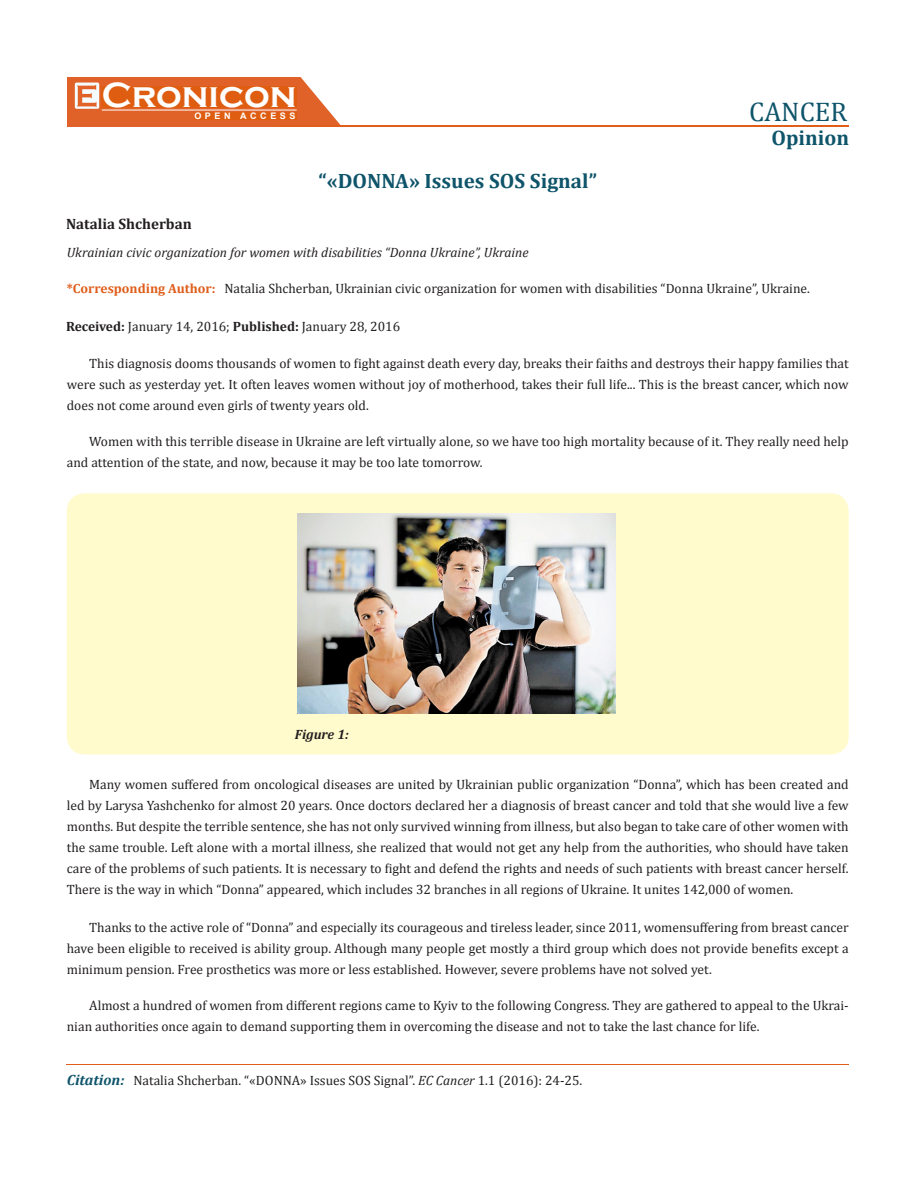
<style>
.page{position:relative;width:917px;height:1190px;background:#fff}
.page>*{position:absolute;margin:0;border:0;box-sizing:border-box;transform-origin:0 0}
.t1{font:700 36px "Copperplate Gothic";color:#fff}
.t2{font:27px "Cambria";color:#0e546a}
.t3{font:700 21px "Cambria";color:#0e546a}
.t4{font:700 20.85px "Cambria";color:#0e546a}
.t5{font:700 15px "Cambria";color:#231f20}
.t6{font:13.5px/21px "Cambria";color:#231f20;text-align:justify}
.t7{font:italic 13.5px "Cambria";color:#231f20}
.t8{font:italic 700 13.5px "Cambria";color:#231f20}
.t9{font:700 9px "Arial";letter-spacing:.4em;color:#fff}
.s1{font-weight:700;font-size:13.35px;color:#e05d1a}
.s2{font-weight:700}
.s3{font-weight:700;font-style:italic;font-size:14.85px;color:#0e546a}
.s4{font-style:italic}
</style>
<div class="page">
<div style="left:67px;top:77px;width:290px;height:49px;background:#e06228"></div>
<svg style="left:300px;top:77px;width:57px;height:48px"></svg>
<img style="left:75px;top:82px;width:24px;height:27px">
<div style="left:102px;top:86px;width:195px;height:22px;background:#df5d11"></div>
<div style="left:194px;top:112px;width:103px;height:8px;background:#df5d11"></div>
<hr style="left:102px;top:110px;width:194px;height:1px;background:#fff">
<hr style="left:279px;top:125px;width:569px;height:1px;background:#e05d1a">
<hr style="left:67px;top:1064px;width:781px;height:1px;background:#e05d1a">
<div style="left:71px;top:497px;width:774px;height:253px;background:#fffbcc;border-radius:14px"></div>
<div style="left:67px;top:493px;width:781px;height:261px;border:8px solid #fffbcc;border-radius:14px"></div>
<img style="left:298px;top:514px;width:317px;height:200px">
<p class="t1" style="left:102px;top:75px;width:196px">Cronicon</p>
<p class="t9" style="left:194px;top:110px;width:103px">OPEN ACCESS</p>
<p class="t2" style="left:749px;top:96px;width:99px">CANCER</p>
<p class="t3" style="left:771px;top:123px;width:79px">Opinion</p>
<p class="t4" style="left:318px;top:166px;width:280px">“«DONNA» Issues SOS Signal”</p>
<p class="t5" style="left:66px;top:213px;width:127px">Natalia Shcherban</p>
<p class="t7" style="left:67px;top:242px;width:463px">Ukrainian civic organization for women with disabilities “Donna Ukraine”, Ukraine</p>
<p class="t6" style="left:67px;top:278px;width:744px"><span class="s1">*Corresponding Author:</span> Natalia Shcherban, Ukrainian civic organization for women with disabilities “Donna Ukraine”, Ukraine.</p>
<p class="t6" style="left:66px;top:316px;width:335px"><span class="s2">Received:</span> January 14, 2016; <span class="s2">Published:</span> January 28, 2016</p>
<p class="t6" style="left:67px;top:352px;width:783px;text-indent:22px">This diagnosis dooms thousands of women to fight against death every day, breaks their faiths and destroys their happy families that were such as yesterday yet. It often leaves women without joy of motherhood, takes their full life... This is the breast cancer, which now does not come around even girls of twenty years old.</p>
<p class="t6" style="left:67px;top:430px;width:783px;text-indent:22px">Women with this terrible disease in Ukraine are left virtually alone, so we have too high mortality because of it. They really need help and attention of the state, and now, because it may be too late tomorrow.</p>
<p class="t8" style="left:295px;top:725px;width:55px">Figure 1:</p>
<p class="t6" style="left:67px;top:774px;width:783px;text-indent:22px">Many women suffered from oncological diseases are united by Ukrainian public organization “Donna”, which has been created and led by Larysa Yashchenko for almost 20 years. Once doctors declared her a diagnosis of breast cancer and told that she would live a few months. But despite the terrible sentence, she has not only survived winning from illness, but also began to take care of other women with the same trouble. Left alone with a mortal illness, she realized that would not get any help from the authorities, who should have taken care of the problems of such patients. It is necessary to fight and defend the rights and needs of such patients with breast cancer herself.<br>There is the way in which “Donna” appeared, which includes 32 branches in all regions of Ukraine. It unites 142,000 of women.</p>
<p class="t6" style="left:67px;top:916px;width:783px;text-indent:22px">Thanks to the active role of “Donna” and especially its courageous and tireless leader, since 2011, womensuffering from breast cancer have been eligible to received is ability group. Although many people get mostly a third group which does not provide benefits except a minimum pension. Free prosthetics was more or less established. However, severe problems have not solved yet.</p>
<p class="t6" style="left:67px;top:994px;width:783px;text-indent:22px">Almost a hundred of women from different regions came to Kyiv to the following Congress. They are gathered to appeal to the Ukrai&shy;nian authorities once again to demand supporting them in overcoming the disease and not to take the last chance for life.</p>
<p class="t6" style="left:67px;top:1069px;width:517px"><span class="s3">Citation:</span> Natalia Shcherban. “«DONNA» Issues SOS Signal”. <span class="s4">EC Cancer</span> 1.1 (2016): 24-25.</p>
</div>
